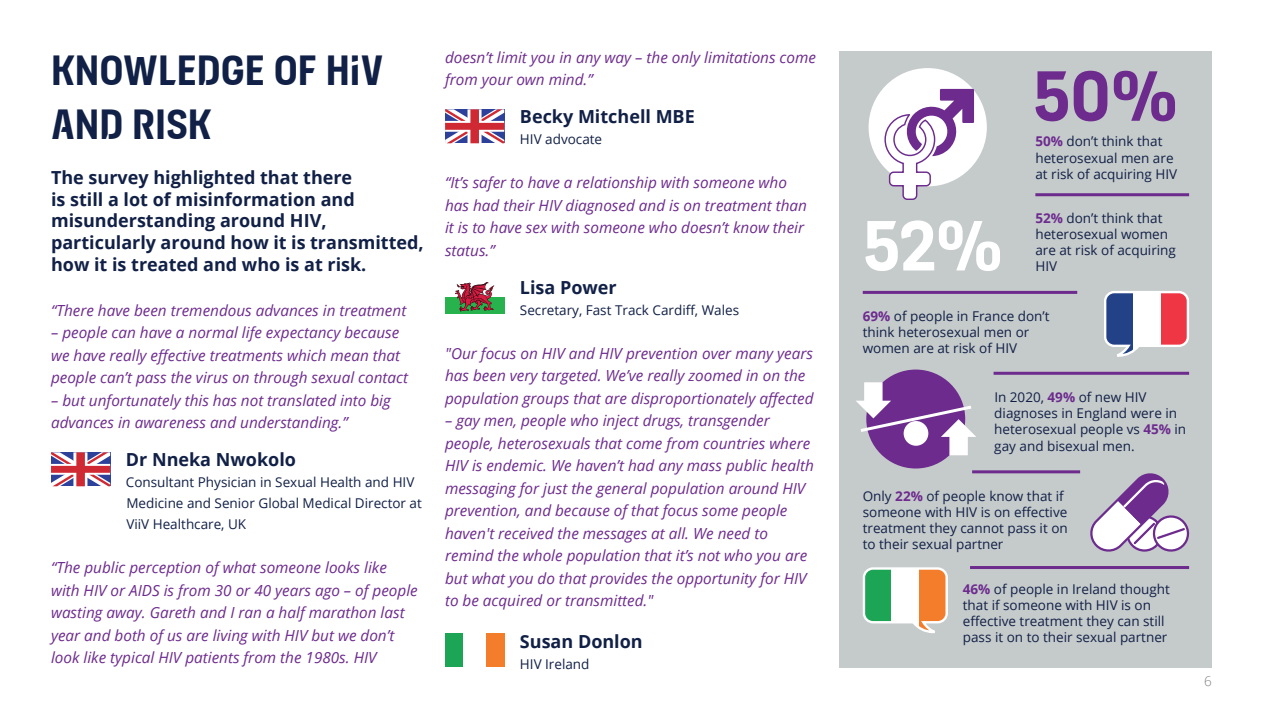
<style>
.page{position:relative;width:1263px;height:719px;background:#fff}
.page>*{position:absolute;margin:0;border:0;box-sizing:border-box;transform-origin:0 0}
.t1{font:700 75.15px "Breakthrough";color:#6d2b8e}
.t2{font:700 75.15px "Breakthrough";color:#fff}
.t3{font:700 45px/54px "Breakthrough";color:#112046}
.t4{font:700 18px/21.6px "Open Sans";color:#112046}
.t5{font:italic 15.3px/22.5px "Open Sans";color:#6d2b8e}
.t6{font:13.5px/16.2px "Open Sans";color:#112046}
.t7{font:300 13.5px "Open Sans";color:#808285}
.s1{font-weight:700;color:#6d2b8e}
</style>
<div class="page">
<svg style="left:51px;top:452px;width:59px;height:34px"></svg>
<svg style="left:445px;top:109px;width:59px;height:34px"></svg>
<div style="left:445px;top:297px;width:59px;height:17px;background:#28b24d"></div>
<svg style="left:455px;top:282px;width:39px;height:30px"></svg>
<div style="left:445px;top:632px;width:18px;height:34px;background:#1ca555"></div>
<div style="left:486px;top:632px;width:18px;height:34px;background:#f47d2c"></div>
<div style="left:839px;top:51px;width:373px;height:617px;background:#c5cacb"></div>
<div style="left:868px;top:68px;width:119px;height:118px;background:#fff;border-radius:50%"></div>
<svg style="left:884px;top:89px;width:90px;height:111px"></svg>
<hr style="left:1035px;top:193px;width:154px;height:3px;background:#6d2b8e">
<hr style="left:863px;top:291px;width:214px;height:3px;background:#6d2b8e">
<hr style="left:993px;top:372px;width:196px;height:3px;background:#6d2b8e">
<hr style="left:972px;top:470px;width:108px;height:3px;background:#6d2b8e">
<hr style="left:970px;top:566px;width:219px;height:3px;background:#6d2b8e">
<svg style="left:1104px;top:291px;width:85px;height:66px;background:#bc9aaf"></svg>
<svg style="left:1090px;top:473px;width:100px;height:79px"></svg>
<div style="left:866px;top:369px;width:99px;height:99px;background:#6d2b8e;border-radius:50%"></div>
<svg style="left:862px;top:567px;width:86px;height:66px;background:#bfc29d"></svg>
<svg style="left:856px;top:382px;width:120px;height:73px"></svg>
<div style="left:904px;top:421px;width:24px;height:24px;background:#fff;border-radius:50%"></div>
<h2 class="t3" style="left:51px;top:43px;width:334px">KNOWLEDGE OF HIV<br>AND RISK</h2>
<p class="t4" style="left:51px;top:166px;width:374px">The survey highlighted that there<br>is still a lot of misinformation and misunderstanding around HIV, particularly around how it is transmitted, how it is treated and who is at risk.</p>
<p class="t5" style="left:51px;top:298px;width:357px">“There have been tremendous advances in treatment</p>
<p class="t5" style="left:51px;top:321px;width:358px">– people can have a normal life expectancy because we have really effective treatments which mean that people can’t pass the virus on through sexual contact</p>
<p class="t5" style="left:51px;top:388px;width:341px">– but unfortunately this has not translated into big advances in awareness and understanding.”</p>
<p class="t4" style="left:126px;top:448px;width:172px">Dr Nneka Nwokolo</p>
<p class="t6" style="left:126px;top:471px;width:298px;line-height:21px">Consultant Physician in Sexual Health and HIV<br>Medicine and Senior Global Medical Director at<br>ViiV Healthcare, UK</p>
<p class="t5" style="left:51px;top:556px;width:368px">“The public perception of what someone looks like with HIV or AIDS is from 30 or 40 years ago – of people wasting away. Gareth and I ran a half marathon last year and both of us are living with HIV but we don’t look like typical HIV patients from the 1980s. HIV</p>
<p class="t5" style="left:445px;top:46px;width:372px">doesn’t limit you in any way – the only limitations come from your own mind.”</p>
<p class="t4" style="left:520px;top:105px;width:176px">Becky Mitchell MBE</p>
<p class="t6" style="left:520px;top:131px;width:84px">HIV advocate</p>
<p class="t5" style="left:445px;top:171px;width:363px">“It’s safer to have a relationship with someone who has had their HIV diagnosed and is on treatment than it is to have sex with someone who doesn’t know their status.”</p>
<p class="t4" style="left:520px;top:276px;width:98px">Lisa Power</p>
<p class="t6" style="left:520px;top:301px;width:221px">Secretary, Fast Track Cardiff, Wales</p>
<p class="t5" style="left:445px;top:341px;width:370px">"Our focus on HIV and HIV prevention over many years has been very targeted. We’ve really zoomed in on the population groups that are disproportionately affected</p>
<p class="t5" style="left:445px;top:409px;width:370px">– gay men, people who inject drugs, transgender people, heterosexuals that come from countries where HIV is endemic. We haven’t had any mass public health messaging for just the general population around HIV prevention, and because of that focus some people haven't received the messages at all. We need to remind the whole population that it’s not who you are but what you do that provides the opportunity for HIV to be acquired or transmitted."</p>
<p class="t4" style="left:520px;top:630px;width:124px">Susan Donlon</p>
<p class="t6" style="left:520px;top:656px;width:71px">HIV Ireland</p>
<h1 class="t1" style="left:1033px;top:49px;width:147px">50%</h1>
<p class="t6" style="left:1035px;top:133px;width:143px"><span class="s1">50%</span> don’t think that heterosexual men are at risk of acquiring HIV</p>
<p class="t6" style="left:1035px;top:209px;width:142px"><span class="s1">52%</span> don’t think that heterosexual women are at risk of acquiring<br>HIV</p>
<p class="t6" style="left:863px;top:307px;width:188px"><span class="s1">69%</span> of people in France don’t think heterosexual men or women are at risk of HIV</p>
<h1 class="t2" style="left:863px;top:198px;width:142px">52%</h1>
<p class="t6" style="left:994px;top:388px;width:193px">In 2020, <span class="s1">49%</span> of new HIV diagnoses in England were in heterosexual people vs <span class="s1">45%</span> in gay and bisexual men.</p>
<p class="t6" style="left:863px;top:487px;width:206px">Only <span class="s1">22%</span> of people know that if someone with HIV is on effective treatment they cannot pass it on to their sexual partner</p>
<p class="t6" style="left:963px;top:580px;width:209px"><span class="s1">46%</span> of people in Ireland thought that if someone with HIV is on effective treatment they can still pass it on to their sexual partner</p>
<p class="t7" style="left:1204px;top:671px;width:9px">6</p>
</div>
